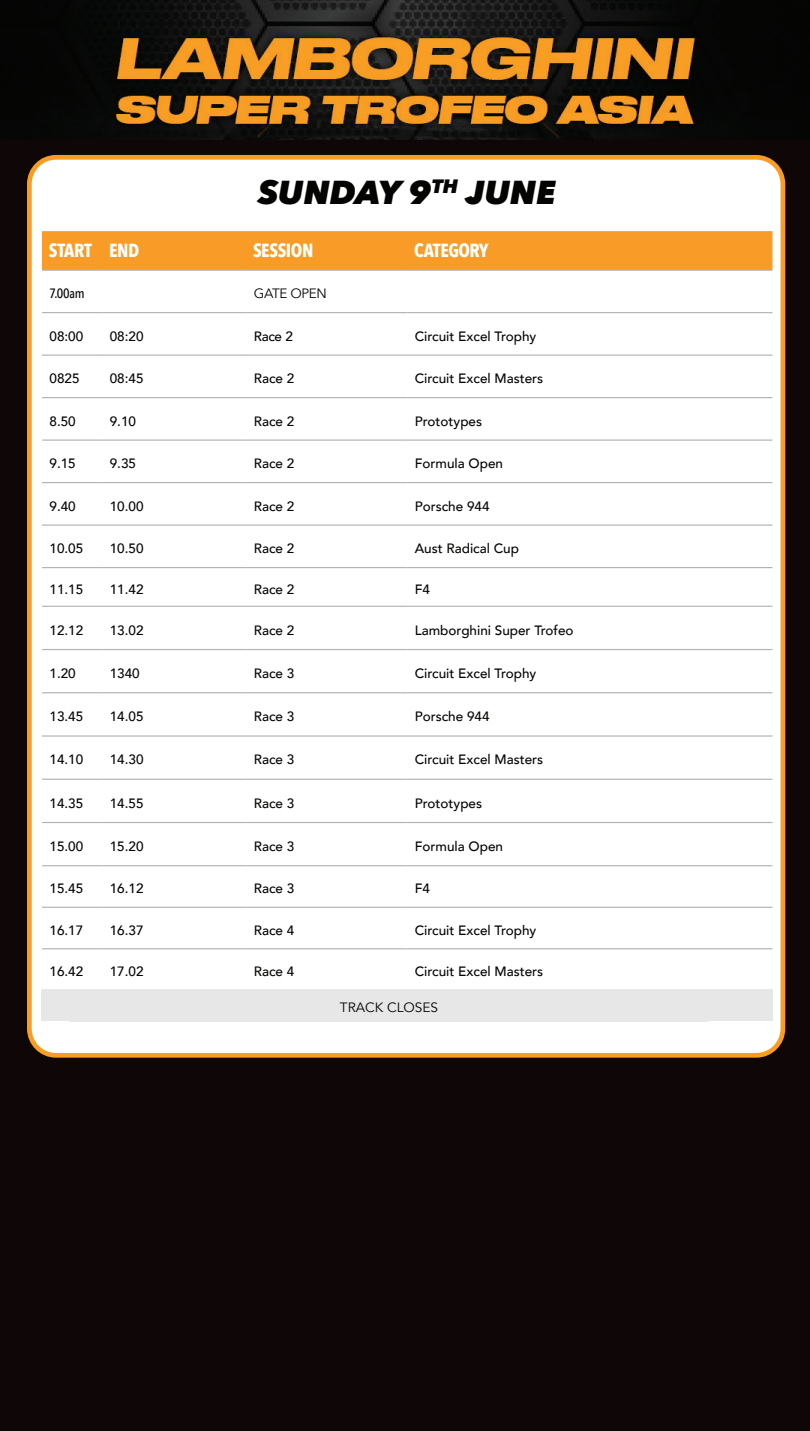
<style>
.page{position:relative;width:810px;height:1431px;background:#fff}
.page>*{position:absolute;margin:0;border:0;box-sizing:border-box;transform-origin:0 0}
.t1{font:italic 800 33.08px "Avenir Next";color:#040503}
.t2{font:700 18.9px "Avenir Next Condensed";letter-spacing:-.025em;color:#fff}
.t3{font:500 13.5px "Avenir";color:#040503}
.t4{font:13.5px "Avenir";color:#040503}
.t5{font:13.5px "Avenir Next";letter-spacing:-.03em;color:#040503}
.t6{font:500 13.5px "Avenir Next Condensed";color:#040503}
</style>
<div class="page">
<div style="left:0;top:0;width:810px;height:1430px;background:#0e0607"></div>
<img style="left:72px;top:0;width:624px;height:140px">
<div style="left:29px;top:157px;width:754px;height:898px;background:#fff;border-radius:27px"></div>
<div style="left:27px;top:155px;width:758px;height:902px;border:5px solid #f89d21;border-radius:27px"></div>
<div style="left:42px;top:231px;width:730px;height:38px;background:#f89c27"></div>
<svg style="left:42px;top:313px;width:730px;height:637px"></svg>
<hr style="left:42px;top:269px;width:60px;height:2px;background:#b2b3b3">
<hr style="left:102px;top:269px;width:144px;height:2px;background:#b2b3b3">
<hr style="left:246px;top:269px;width:161px;height:2px;background:#b2b3b3">
<hr style="left:407px;top:269px;width:365px;height:2px;background:#b2b3b3">
<hr style="left:42px;top:312px;width:60px;height:1px;background:#b2b3b3">
<hr style="left:102px;top:312px;width:144px;height:1px;background:#b2b3b3">
<hr style="left:246px;top:312px;width:161px;height:1px;background:#b2b3b3">
<hr style="left:407px;top:312px;width:365px;height:1px;background:#b2b3b3">
<hr style="left:42px;top:354px;width:60px;height:2px;background:#b2b3b3">
<hr style="left:102px;top:354px;width:144px;height:2px;background:#b2b3b3">
<hr style="left:246px;top:354px;width:161px;height:2px;background:#b2b3b3">
<hr style="left:407px;top:354px;width:365px;height:2px;background:#b2b3b3">
<hr style="left:42px;top:397px;width:60px;height:1px;background:#b2b3b3">
<hr style="left:102px;top:397px;width:144px;height:1px;background:#b2b3b3">
<hr style="left:246px;top:397px;width:161px;height:1px;background:#b2b3b3">
<hr style="left:407px;top:397px;width:365px;height:1px;background:#b2b3b3">
<hr style="left:42px;top:439px;width:60px;height:1px;background:#b2b3b3">
<hr style="left:102px;top:439px;width:144px;height:1px;background:#b2b3b3">
<hr style="left:246px;top:439px;width:161px;height:1px;background:#b2b3b3">
<hr style="left:407px;top:439px;width:365px;height:1px;background:#b2b3b3">
<hr style="left:42px;top:482px;width:60px;height:1px;background:#b2b3b3">
<hr style="left:102px;top:482px;width:144px;height:1px;background:#b2b3b3">
<hr style="left:246px;top:482px;width:161px;height:1px;background:#b2b3b3">
<hr style="left:407px;top:482px;width:365px;height:1px;background:#b2b3b3">
<hr style="left:42px;top:524px;width:60px;height:1px;background:#b2b3b3">
<hr style="left:102px;top:524px;width:144px;height:1px;background:#b2b3b3">
<hr style="left:246px;top:524px;width:161px;height:1px;background:#b2b3b3">
<hr style="left:407px;top:524px;width:365px;height:1px;background:#b2b3b3">
<hr style="left:42px;top:567px;width:60px;height:1px;background:#b2b3b3">
<hr style="left:102px;top:567px;width:144px;height:1px;background:#b2b3b3">
<hr style="left:246px;top:567px;width:161px;height:1px;background:#b2b3b3">
<hr style="left:407px;top:567px;width:365px;height:1px;background:#b2b3b3">
<hr style="left:42px;top:605px;width:60px;height:2px;background:#b2b3b3">
<hr style="left:102px;top:605px;width:144px;height:2px;background:#b2b3b3">
<hr style="left:246px;top:605px;width:161px;height:2px;background:#b2b3b3">
<hr style="left:407px;top:605px;width:365px;height:2px;background:#b2b3b3">
<hr style="left:42px;top:649px;width:60px;height:1px;background:#b2b3b3">
<hr style="left:102px;top:649px;width:144px;height:1px;background:#b2b3b3">
<hr style="left:246px;top:649px;width:161px;height:1px;background:#b2b3b3">
<hr style="left:407px;top:649px;width:365px;height:1px;background:#b2b3b3">
<hr style="left:42px;top:692px;width:60px;height:1px;background:#b2b3b3">
<hr style="left:102px;top:692px;width:144px;height:1px;background:#b2b3b3">
<hr style="left:246px;top:692px;width:161px;height:1px;background:#b2b3b3">
<hr style="left:407px;top:692px;width:365px;height:1px;background:#b2b3b3">
<hr style="left:42px;top:735px;width:60px;height:1px;background:#b2b3b3">
<hr style="left:102px;top:735px;width:144px;height:1px;background:#b2b3b3">
<hr style="left:246px;top:735px;width:161px;height:1px;background:#b2b3b3">
<hr style="left:407px;top:735px;width:365px;height:1px;background:#b2b3b3">
<hr style="left:42px;top:778px;width:60px;height:1px;background:#b2b3b3">
<hr style="left:102px;top:778px;width:144px;height:1px;background:#b2b3b3">
<hr style="left:246px;top:778px;width:161px;height:1px;background:#b2b3b3">
<hr style="left:407px;top:778px;width:365px;height:1px;background:#b2b3b3">
<hr style="left:42px;top:821px;width:60px;height:2px;background:#b2b3b3">
<hr style="left:102px;top:821px;width:144px;height:2px;background:#b2b3b3">
<hr style="left:246px;top:821px;width:161px;height:2px;background:#b2b3b3">
<hr style="left:407px;top:821px;width:365px;height:2px;background:#b2b3b3">
<hr style="left:42px;top:865px;width:60px;height:1px;background:#b2b3b3">
<hr style="left:102px;top:865px;width:144px;height:1px;background:#b2b3b3">
<hr style="left:246px;top:865px;width:161px;height:1px;background:#b2b3b3">
<hr style="left:407px;top:865px;width:365px;height:1px;background:#b2b3b3">
<hr style="left:42px;top:906px;width:60px;height:1px;background:#b2b3b3">
<hr style="left:102px;top:906px;width:144px;height:1px;background:#b2b3b3">
<hr style="left:246px;top:906px;width:161px;height:1px;background:#b2b3b3">
<hr style="left:407px;top:906px;width:365px;height:1px;background:#b2b3b3">
<hr style="left:42px;top:948px;width:60px;height:1px;background:#b2b3b3">
<hr style="left:102px;top:948px;width:144px;height:1px;background:#b2b3b3">
<hr style="left:246px;top:948px;width:161px;height:1px;background:#b2b3b3">
<hr style="left:407px;top:948px;width:365px;height:1px;background:#b2b3b3">
<hr style="left:42px;top:989px;width:60px;height:1px;background:#b2b3b3">
<hr style="left:102px;top:989px;width:144px;height:1px;background:#b2b3b3">
<hr style="left:246px;top:989px;width:161px;height:1px;background:#b2b3b3">
<hr style="left:407px;top:989px;width:365px;height:1px;background:#b2b3b3">
<div style="left:42px;top:990px;width:731px;height:31px;background:#e6e7e6"></div>
<h1 class="t1" style="left:258px;top:172px;width:299px">SUNDAY 9<sup>TH</sup> JUNE</h1>
<h2 class="t2" style="left:49px;top:238px;width:92px">START END</h2>
<h2 class="t2" style="left:253px;top:238px;width:62px">SESSION</h2>
<h2 class="t2" style="left:414px;top:238px;width:76px">CATEGORY</h2>
<p class="t6" style="left:50px;top:285px;width:37px">7.00am</p>
<p class="t5" style="left:254px;top:282px;width:74px">GATE OPEN</p>
<p class="t3" style="left:50px;top:324px;width:35px">08:00</p>
<p class="t3" style="left:110px;top:324px;width:35px">08:20</p>
<p class="t3" style="left:254px;top:324px;width:41px">Race 2</p>
<p class="t3" style="left:415px;top:324px;width:123px">Circuit Excel Trophy</p>
<p class="t3" style="left:50px;top:367px;width:32px">0825</p>
<p class="t3" style="left:110px;top:367px;width:35px">08:45</p>
<p class="t3" style="left:254px;top:367px;width:42px">Race 2</p>
<p class="t3" style="left:415px;top:367px;width:130px">Circuit Excel Masters</p>
<p class="t3" style="left:50px;top:409px;width:28px">8.50</p>
<p class="t3" style="left:110px;top:409px;width:28px">9.10</p>
<p class="t3" style="left:254px;top:409px;width:42px">Race 2</p>
<p class="t3" style="left:415px;top:409px;width:69px">Prototypes</p>
<p class="t3" style="left:50px;top:451px;width:28px">9.15</p>
<p class="t3" style="left:110px;top:451px;width:28px">9.35</p>
<p class="t3" style="left:254px;top:451px;width:42px">Race 2</p>
<p class="t3" style="left:415px;top:451px;width:90px">Formula Open</p>
<p class="t3" style="left:50px;top:494px;width:28px">9.40</p>
<p class="t3" style="left:110px;top:494px;width:35px">10.00</p>
<p class="t3" style="left:254px;top:494px;width:42px">Race 2</p>
<p class="t3" style="left:415px;top:494px;width:76px">Porsche 944</p>
<p class="t3" style="left:50px;top:536px;width:35px">10.05</p>
<p class="t3" style="left:110px;top:536px;width:35px">10.50</p>
<p class="t3" style="left:254px;top:536px;width:42px">Race 2</p>
<p class="t3" style="left:415px;top:536px;width:106px">Aust Radical Cup</p>
<p class="t3" style="left:50px;top:577px;width:35px">11.15</p>
<p class="t3" style="left:110px;top:577px;width:35px">11.42</p>
<p class="t3" style="left:254px;top:577px;width:42px">Race 2</p>
<p class="t3" style="left:415px;top:577px;width:17px">F4</p>
<p class="t3" style="left:50px;top:618px;width:35px">12.12</p>
<p class="t3" style="left:110px;top:618px;width:35px">13.02</p>
<p class="t3" style="left:254px;top:618px;width:42px">Race 2</p>
<p class="t3" style="left:415px;top:618px;width:160px">Lamborghini Super Trofeo</p>
<p class="t3" style="left:50px;top:661px;width:28px">1.20</p>
<p class="t3" style="left:110px;top:661px;width:32px">1340</p>
<p class="t3" style="left:254px;top:661px;width:42px">Race 3</p>
<p class="t3" style="left:415px;top:661px;width:123px">Circuit Excel Trophy</p>
<p class="t3" style="left:50px;top:704px;width:35px">13.45</p>
<p class="t3" style="left:110px;top:704px;width:35px">14.05</p>
<p class="t3" style="left:254px;top:704px;width:42px">Race 3</p>
<p class="t3" style="left:415px;top:704px;width:76px">Porsche 944</p>
<p class="t3" style="left:50px;top:748px;width:35px">14.10</p>
<p class="t3" style="left:110px;top:748px;width:35px">14.30</p>
<p class="t3" style="left:254px;top:748px;width:42px">Race 3</p>
<p class="t3" style="left:415px;top:748px;width:130px">Circuit Excel Masters</p>
<p class="t3" style="left:50px;top:791px;width:35px">14.35</p>
<p class="t3" style="left:110px;top:791px;width:35px">14.55</p>
<p class="t3" style="left:254px;top:791px;width:42px">Race 3</p>
<p class="t3" style="left:415px;top:791px;width:69px">Prototypes</p>
<p class="t3" style="left:50px;top:834px;width:35px">15.00</p>
<p class="t3" style="left:110px;top:834px;width:35px">15.20</p>
<p class="t3" style="left:254px;top:834px;width:42px">Race 3</p>
<p class="t3" style="left:415px;top:834px;width:90px">Formula Open</p>
<p class="t3" style="left:50px;top:876px;width:35px">15.45</p>
<p class="t3" style="left:110px;top:876px;width:35px">16.12</p>
<p class="t3" style="left:254px;top:876px;width:42px">Race 3</p>
<p class="t3" style="left:415px;top:876px;width:17px">F4</p>
<p class="t3" style="left:50px;top:918px;width:35px">16.17</p>
<p class="t3" style="left:110px;top:918px;width:35px">16.37</p>
<p class="t3" style="left:254px;top:918px;width:42px">Race 4</p>
<p class="t3" style="left:415px;top:918px;width:123px">Circuit Excel Trophy</p>
<p class="t3" style="left:50px;top:959px;width:35px">16.42</p>
<p class="t3" style="left:110px;top:959px;width:35px">17.02</p>
<p class="t3" style="left:254px;top:959px;width:42px">Race 4</p>
<p class="t3" style="left:415px;top:959px;width:130px">Circuit Excel Masters</p>
<p class="t4" style="left:340px;top:998px;width:100px">TRACK CLOSES</p>
</div>
